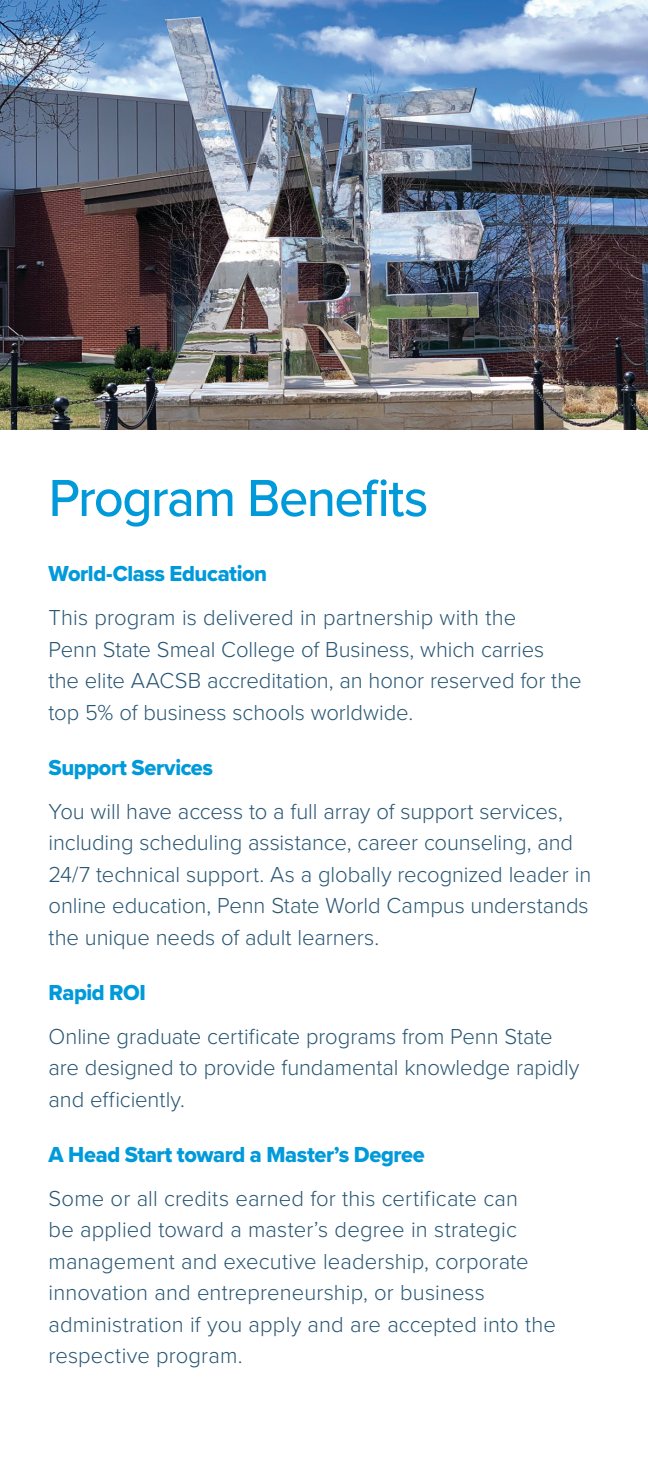
<style>
.page{position:relative;width:648px;height:1458px;background:#fff}
.page>*{position:absolute;margin:0;border:0;box-sizing:border-box;transform-origin:0 0}
.Page_Headlines{font:500 54px "Proxima Nova";letter-spacing:-.03em;color:#009ada}
.Body_Text_2_Columns{font:300 22.5px/31.5px "Proxima Nova";color:#295774}
.Page_Headlines-2{font:22.5px "Proxima Nova Extrabld";letter-spacing:-.02em;color:#009ada}
</style>
<div class="page">
<img style="left:0;top:0;width:648px;height:429px">
<h2 class="Page_Headlines" style="left:49px;top:458px;width:381px">Program Benefits</h2>
<h2 class="Page_Headlines-2" style="left:49px;top:557px;width:220px">World-Class Education</h2>
<p class="Body_Text_2_Columns" style="left:49px;top:601px;width:535px">This program is delivered in partnership with the<br>Penn State Smeal College of Business, which carries<br>the elite AACSB accreditation, an honor reserved for the top 5% of business schools worldwide.</p>
<h2 class="Page_Headlines-2" style="left:49px;top:750px;width:166px">Support Services</h2>
<p class="Body_Text_2_Columns" style="left:49px;top:794px;width:544px">You will have access to a full array of support services, including scheduling assistance, career counseling, and 24/7 technical support. As a globally recognized leader in online education, Penn State World Campus understands the unique needs of adult learners.</p>
<h2 class="Page_Headlines-2" style="left:49px;top:975px;width:99px">Rapid ROI</h2>
<p class="Body_Text_2_Columns" style="left:49px;top:1019px;width:532px">Online graduate certificate programs from Penn State are designed to provide fundamental knowledge rapidly and efficiently.</p>
<h2 class="Page_Headlines-2" style="left:49px;top:1137px;width:378px">A Head Start toward a Master’s Degree</h2>
<p class="Body_Text_2_Columns" style="left:49px;top:1181px;width:509px">Some or all credits earned for this certificate can<br>be applied toward a master’s degree in strategic management and executive leadership, corporate innovation and entrepreneurship, or business administration if you apply and are accepted into the respective program.</p>
</div>
